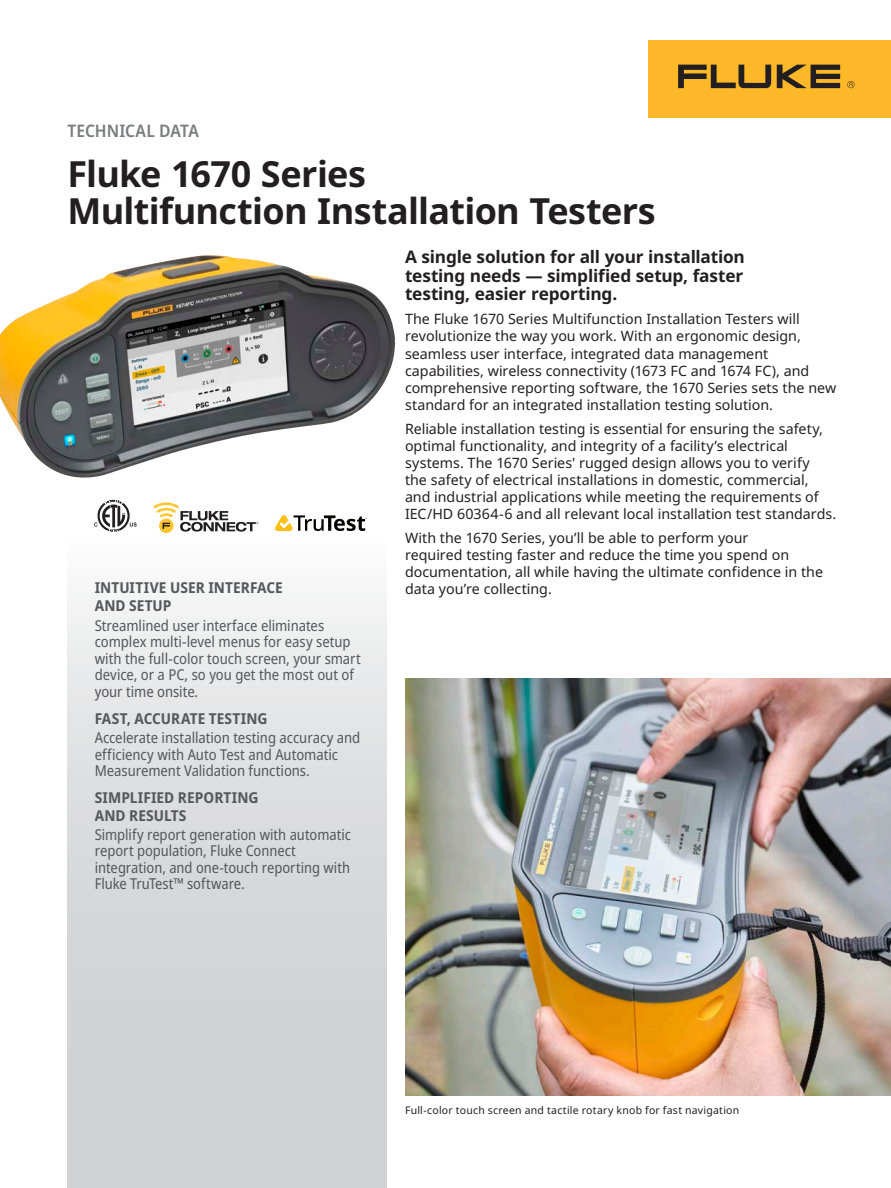
<style>
.page{position:relative;width:891px;height:1188px;background:#fff}
.page>*{position:absolute;margin:0;border:0;box-sizing:border-box;transform-origin:0 0}
.t1{font:700 36px/37.5px "Noto Sans";letter-spacing:-.02em;color:#231f20}
.t2{font:700 17.25px/18.8px "Noto Sans";letter-spacing:-.01em;color:#231f20;text-align:justify}
.t3{font:600 semi-condensed 17.25px "Noto Sans";color:#7a7c7f}
.t4{font:semi-condensed 15px/16.5px "Noto Sans";letter-spacing:-.005em;color:#57585a}
.t5{font:semi-condensed 15px/16.5px "Noto Sans";letter-spacing:-.005em;color:#57585a;scale:.96 1}
.t6{font:700 semi-condensed 15px/18px "Noto Sans";letter-spacing:.005em;color:#57585a}
.t7{font:14.25px/17.1px "Noto Sans";color:#231f20}
.t8{font:10.5px "Noto Sans";letter-spacing:.02em;color:#231f20}
</style>
<div class="page">
<div style="left:68px;top:540px;width:319px;height:648px;background:linear-gradient(to bottom,#f3f3f3,#c8c9cc)"></div>
<img style="left:405px;top:678px;width:486px;height:418px">
<img style="left:0;top:255px;width:395px;height:223px">
<svg style="left:153px;top:502px;width:105px;height:30px"></svg>
<svg style="left:275px;top:515px;width:92px;height:16px"></svg>
<svg style="left:94px;top:500px;width:43px;height:32px"></svg>
<div style="left:648px;top:40px;width:243px;height:78px;background:#fcb828"></div>
<svg style="left:777px;top:65px;width:63px;height:23px"></svg>
<svg style="left:678px;top:65px;width:93px;height:23px"></svg>
<svg style="left:847px;top:81px;width:8px;height:7px"></svg>
<p class="t3" style="left:68px;top:119px;width:133px">TECHNICAL DATA</p>
<h1 class="t1" style="left:68px;top:156px;width:590px">Fluke 1670 Series<br>Multifunction Installation Testers</h1>
<p class="t2" style="left:405px;top:248px;width:341px">A single solution for all your installation testing needs — simplified setup, faster testing, easier reporting.</p>
<p class="t7" style="left:405px;top:311px;width:433px">The Fluke 1670 Series Multifunction Installation Testers will revolutionize the way you work. With an ergonomic design, seamless user interface, integrated data management capabilities, wireless connectivity (1673 FC and 1674 FC), and comprehensive reporting software, the 1670 Series sets the new standard for an integrated installation testing solution.</p>
<p class="t7" style="left:405px;top:420px;width:433px">Reliable installation testing is essential for ensuring the safety, optimal functionality, and integrity of a facility’s electrical systems. The 1670 Series' rugged design allows you to verify<br>the safety of electrical installations in domestic, commercial, and industrial applications while meeting the requirements of IEC/HD 60364-6 and all relevant local installation test standards.</p>
<p class="t7" style="left:405px;top:530px;width:420px">With the 1670 Series, you’ll be able to perform your<br>required testing faster and reduce the time you spend on documentation, all while having the ultimate confidence in the</p>
<p class="t6" style="left:95px;top:579px;width:190px">INTUITIVE USER INTERFACE</p>
<p class="t7" style="left:405px;top:581px;width:148px">data you’re collecting.</p>
<p class="t6" style="left:95px;top:597px;width:78px">AND SETUP</p>
<p class="t4" style="left:95px;top:617px;width:268px">Streamlined user interface eliminates complex multi-level menus for easy setup with the full-color touch screen, your smart device, or a PC, so you get the most out of your time onsite.</p>
<p class="t6" style="left:95px;top:710px;width:174px">FAST, ACCURATE TESTING</p>
<p class="t4" style="left:95px;top:730px;width:267px">Accelerate installation testing accuracy and efficiency with Auto Test and Automatic<br>Measurement Validation functions.</p>
<p class="t6" style="left:95px;top:788px;width:165px">SIMPLIFIED REPORTING<br>AND RESULTS</p>
<p class="t5" style="left:95px;top:826px;width:268px">Simplify report generation with automatic report population, Fluke Connect integration, and one-touch reporting with Fluke TruTest™ software.</p>
<p class="t8" style="left:405px;top:1103px;width:336px">Full-color touch screen and tactile rotary knob for fast navigation</p>
</div>
